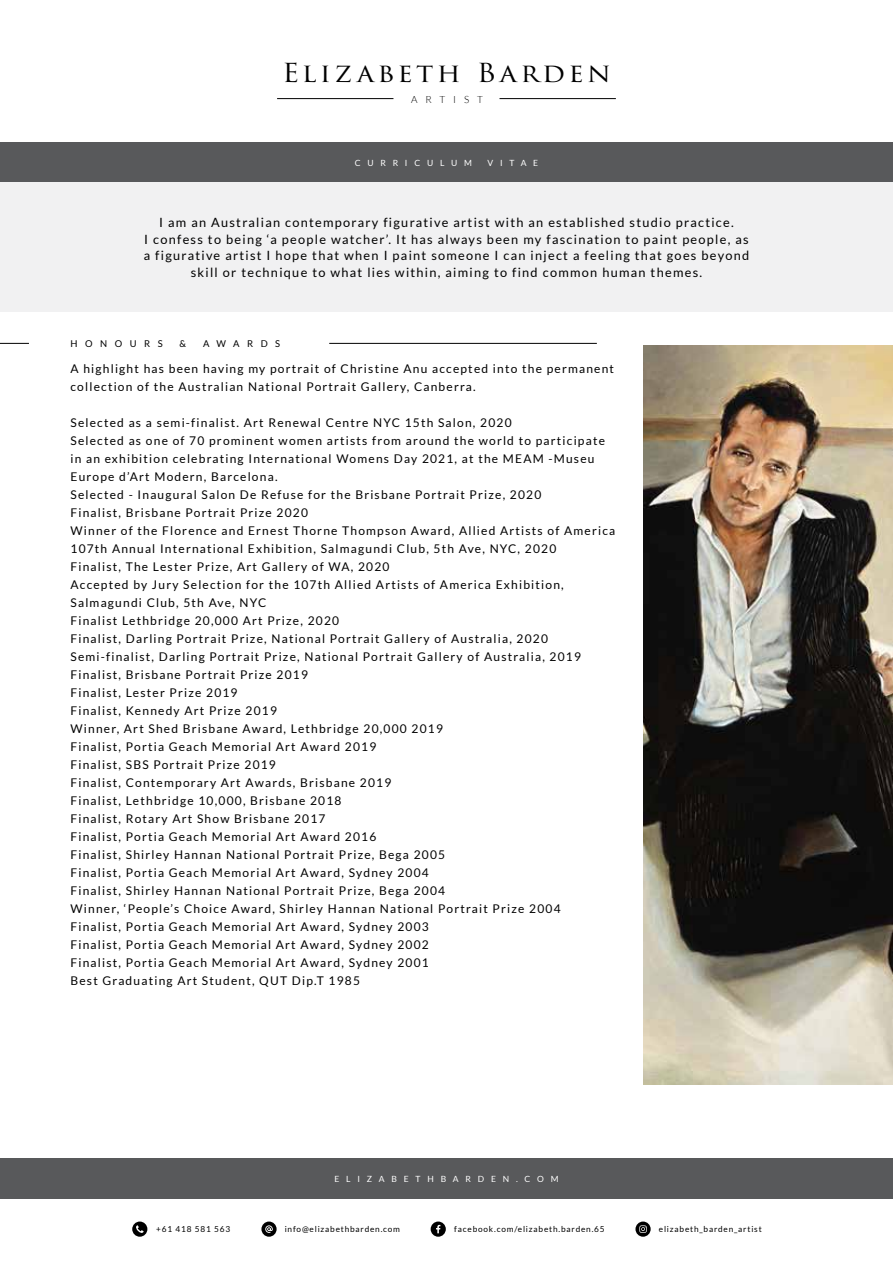
<style>
.page{position:relative;width:893px;height:1263px;background:#fff}
.page>*{position:absolute;margin:0;border:0;box-sizing:border-box;transform-origin:0 0}
.t1{font:25.5px "Trajan Pro 3";letter-spacing:.12em;color:#000;scale:1.11 1}
.t2{font:12.75px/16.5px "Lato";letter-spacing:.1em;color:#000;text-align:center}
.t3{font:12px/18px "Lato";letter-spacing:.1em;color:#000}
.t4{font:300 9.9px "Lato";letter-spacing:.8em;color:#000}
.t5{font:9.45px "Lato";letter-spacing:.8em;color:#000}
.t6{font:8.55px "Lato";letter-spacing:.8em;color:#fff}
.t7{font:8.25px "Lato";letter-spacing:.1em;color:#000}
</style>
<div class="page">
<hr style="left:277px;top:98px;width:116px;height:1px;background:#000">
<hr style="left:499px;top:98px;width:117px;height:1px;background:#000">
<div style="left:0;top:142px;width:893px;height:41px;background:#58595b"></div>
<div style="left:0;top:182px;width:893px;height:130px;background:#f1f1f2"></div>
<div style="left:0;top:1158px;width:893px;height:40px;background:#58595b"></div>
<svg style="left:635px;top:1221px;width:16px;height:16px"></svg>
<svg style="left:639px;top:1225px;width:8px;height:8px"></svg>
<svg style="left:431px;top:1221px;width:15px;height:16px"></svg>
<svg style="left:436px;top:1225px;width:4px;height:8px"></svg>
<svg style="left:261px;top:1221px;width:16px;height:16px"></svg>
<svg style="left:265px;top:1225px;width:8px;height:8px"></svg>
<svg style="left:132px;top:1221px;width:15px;height:16px"></svg>
<svg style="left:136px;top:1225px;width:8px;height:8px"></svg>
<img style="left:644px;top:345px;width:249px;height:739px">
<hr style="left:329px;top:343px;width:268px;height:1px;background:#000">
<svg style="left:0;top:343px;width:29px;height:1px"></svg>
<h1 class="t1" style="left:282px;top:55px;width:298px">Elizabeth Barden</h1>
<p class="t4" style="left:411px;top:94px;width:73px">ARTIST</p>
<p class="t6" style="left:355px;top:158px;width:119px">CURRICULUM</p>
<p class="t6" style="left:487px;top:158px;width:52px">VITAE</p>
<p class="t2" style="left:144px;top:214px;width:607px">I am an Australian contemporary figurative artist with an established studio practice.<br>I confess to being ‘a people watcher’. It has always been my fascination to paint people, as a figurative artist I hope that when I paint someone I can inject a feeling that goes beyond skill or technique to what lies within, aiming to find common human themes.</p>
<p class="t5" style="left:70px;top:338px;width:94px">HONOURS</p>
<p class="t5" style="left:180px;top:338px;width:8px">&amp;</p>
<p class="t5" style="left:203px;top:338px;width:79px">AWARDS</p>
<p class="t3" style="left:70px;top:359px;width:545px">A highlight has been having my portrait of Christine Anu accepted into the permanent collection of the Australian National Portrait Gallery, Canberra.</p>
<p class="t3" style="left:70px;top:413px;width:546px">Selected as a semi-finalist. Art Renewal Centre NYC 15th Salon, 2020<br>Selected as one of 70 prominent women artists from around the world to participate in an exhibition celebrating International Womens Day 2021, at the MEAM -Museu Europe d’Art Modern, Barcelona.<br>Selected - Inaugural Salon De Refuse for the Brisbane Portrait Prize, 2020<br>Finalist, Brisbane Portrait Prize 2020<br>Winner of the Florence and Ernest Thorne Thompson Award, Allied Artists of America 107th Annual International Exhibition, Salmagundi Club, 5th Ave, NYC, 2020<br>Finalist, The Lester Prize, Art Gallery of WA, 2020<br>Accepted by Jury Selection for the 107th Allied Artists of America Exhibition, Salmagundi Club, 5th Ave, NYC<br>Finalist Lethbridge 20,000 Art Prize, 2020<br>Finalist, Darling Portrait Prize, National Portrait Gallery of Australia, 2020<br>Semi-finalist, Darling Portrait Prize, National Portrait Gallery of Australia, 2019<br>Finalist, Brisbane Portrait Prize 2019<br>Finalist, Lester Prize 2019<br>Finalist, Kennedy Art Prize 2019<br>Winner, Art Shed Brisbane Award, Lethbridge 20,000 2019<br>Finalist, Portia Geach Memorial Art Award 2019<br>Finalist, SBS Portrait Prize 2019<br>Finalist, Contemporary Art Awards, Brisbane 2019<br>Finalist, Lethbridge 10,000, Brisbane 2018<br>Finalist, Rotary Art Show Brisbane 2017<br>Finalist, Portia Geach Memorial Art Award 2016<br>Finalist, Shirley Hannan National Portrait Prize, Bega 2005<br>Finalist, Portia Geach Memorial Art Award, Sydney 2004<br>Finalist, Shirley Hannan National Portrait Prize, Bega 2004<br>Winner, ‘People’s Choice Award, Shirley Hannan National Portrait Prize 2004<br>Finalist, Portia Geach Memorial Art Award, Sydney 2003<br>Finalist, Portia Geach Memorial Art Award, Sydney 2002<br>Finalist, Portia Geach Memorial Art Award, Sydney 2001<br>Best Graduating Art Student, QUT Dip.T 1985</p>
<p class="t6" style="left:334px;top:1174px;width:226px">ELIZABETHBARDEN.COM</p>
<p class="t7" style="left:156px;top:1225px;width:75px">+61 418 581 563</p>
<p class="t7" style="left:285px;top:1225px;width:117px">info@elizabethbarden.com</p>
<p class="t7" style="left:454px;top:1225px;width:152px">facebook.com/elizabeth.barden.65</p>
<p class="t7" style="left:659px;top:1225px;width:104px">elizabeth_barden_artist</p>
</div>
